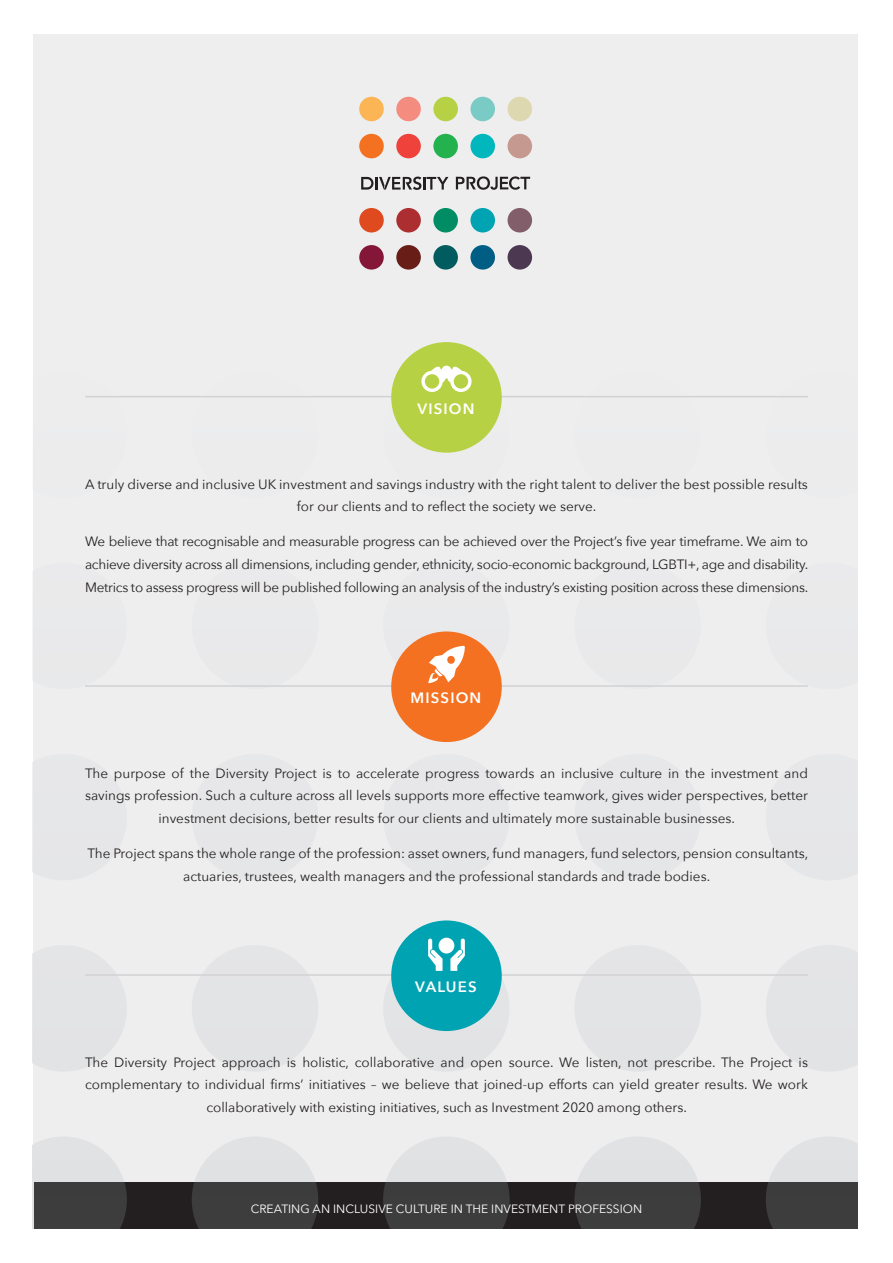
<style>
.page{position:relative;width:893px;height:1263px;background:#fff}
.page>*{position:absolute;margin:0;border:0;box-sizing:border-box;transform-origin:0 0}
.t1{font:600 15px "Avenir Next";letter-spacing:.075em;color:#fff}
.t2{font:13.5px/22.5px "Avenir Next";color:#231f20;text-align:center}
.t3{font:12px "Avenir Next";color:#fff}
</style>
<div class="page">
<div style="left:33px;top:34px;width:825px;height:1195px;background:#eeeeef"></div>
<div style="left:192px;top:562px;width:126px;height:127px;background:#e9eaeb;border-radius:50%"></div>
<div style="left:383px;top:562px;width:127px;height:127px;background:#eaeaeb;border-radius:50%"></div>
<div style="left:574px;top:562px;width:127px;height:127px;background:#e9eaeb;border-radius:50%"></div>
<div style="left:192px;top:754px;width:126px;height:126px;background:#e0e1e3;border-radius:50%"></div>
<div style="left:383px;top:754px;width:127px;height:126px;background:#e0e1e3;border-radius:50%"></div>
<div style="left:574px;top:754px;width:127px;height:126px;background:#e0e1e3;border-radius:50%"></div>
<svg style="left:33px;top:981px;width:93px;height:90px"></svg>
<div style="left:192px;top:945px;width:126px;height:127px;background:#e0e1e3;border-radius:50%"></div>
<div style="left:383px;top:945px;width:127px;height:127px;background:#e0e1e3;border-radius:50%"></div>
<div style="left:574px;top:945px;width:127px;height:127px;background:#e0e1e3;border-radius:50%"></div>
<svg style="left:766px;top:981px;width:92px;height:90px"></svg>
<div style="left:34px;top:1182px;width:824px;height:47px;background:#231f20"></div>
<svg style="left:33px;top:1137px;width:94px;height:92px"></svg>
<svg style="left:192px;top:1137px;width:126px;height:92px"></svg>
<svg style="left:383px;top:1137px;width:127px;height:92px"></svg>
<svg style="left:574px;top:1137px;width:127px;height:92px"></svg>
<svg style="left:766px;top:1137px;width:92px;height:92px"></svg>
<div style="left:359px;top:97px;width:25px;height:24px;background:#fbb555;border-radius:50%"></div>
<div style="left:396px;top:97px;width:25px;height:24px;background:#f48c80;border-radius:50%"></div>
<div style="left:433px;top:97px;width:25px;height:24px;background:#b6d244;border-radius:50%"></div>
<div style="left:470px;top:97px;width:25px;height:24px;background:#7acbc6;border-radius:50%"></div>
<div style="left:508px;top:97px;width:24px;height:24px;background:#ded8b0;border-radius:50%"></div>
<div style="left:359px;top:134px;width:25px;height:24px;background:#f37121;border-radius:50%"></div>
<div style="left:396px;top:134px;width:25px;height:24px;background:#ee423a;border-radius:50%"></div>
<div style="left:433px;top:134px;width:25px;height:24px;background:#23b24d;border-radius:50%"></div>
<div style="left:470px;top:134px;width:25px;height:24px;background:#00b7be;border-radius:50%"></div>
<div style="left:508px;top:134px;width:24px;height:24px;background:#c5998f;border-radius:50%"></div>
<div style="left:359px;top:208px;width:25px;height:24px;background:#e04a1f;border-radius:50%"></div>
<div style="left:396px;top:208px;width:25px;height:24px;background:#ac2e31;border-radius:50%"></div>
<div style="left:433px;top:208px;width:25px;height:24px;background:#008d63;border-radius:50%"></div>
<div style="left:470px;top:208px;width:25px;height:24px;background:#00a3b2;border-radius:50%"></div>
<div style="left:508px;top:208px;width:24px;height:24px;background:#815e69;border-radius:50%"></div>
<div style="left:359px;top:245px;width:25px;height:25px;background:#841738;border-radius:50%"></div>
<div style="left:396px;top:245px;width:25px;height:25px;background:#681d17;border-radius:50%"></div>
<div style="left:433px;top:245px;width:25px;height:25px;background:#005c5f;border-radius:50%"></div>
<div style="left:470px;top:245px;width:25px;height:25px;background:#005d83;border-radius:50%"></div>
<div style="left:508px;top:245px;width:24px;height:25px;background:#4d3852;border-radius:50%"></div>
<svg style="left:456px;top:176px;width:74px;height:14px"></svg>
<svg style="left:361px;top:177px;width:87px;height:13px"></svg>
<hr style="left:85px;top:974px;width:723px;height:2px;background:#d1d2d4">
<div style="left:391px;top:920px;width:111px;height:111px;background:#00a3b2;border-radius:50%"></div>
<div style="left:439px;top:938px;width:15px;height:15px;background:#fff;border-radius:50%"></div>
<svg style="left:428px;top:938px;width:14px;height:33px"></svg>
<svg style="left:450px;top:938px;width:15px;height:33px"></svg>
<hr style="left:85px;top:685px;width:723px;height:2px;background:#d1d2d4">
<div style="left:391px;top:631px;width:111px;height:111px;background:#f37121;border-radius:50%"></div>
<svg style="left:428px;top:646px;width:37px;height:37px"></svg>
<hr style="left:85px;top:396px;width:723px;height:1px;background:#d1d2d4">
<div style="left:391px;top:342px;width:111px;height:111px;background:#b6d244;border-radius:50%"></div>
<svg style="left:421px;top:365px;width:51px;height:27px"></svg>
<p class="t1" style="left:417px;top:396px;width:58px">VISION</p>
<p class="t2" style="left:85px;top:472px;width:724px">A truly diverse and inclusive UK investment and savings industry with the right talent to deliver the best possible results for our clients and to reflect the society we serve.</p>
<p class="t2" style="left:85px;top:530px;width:725px;text-align:justify">We believe that recognisable and measurable progress can be achieved over the Project’s five year timeframe. We aim to achieve diversity across all dimensions, including gender, ethnicity, socio-economic background, LGBTI+, age and disability.<br>Metrics to assess progress will be published following an analysis of the industry’s existing position across these dimensions.</p>
<p class="t1" style="left:411px;top:685px;width:72px">MISSION</p>
<p class="t2" style="left:85px;top:761px;width:724px">The purpose of the Diversity Project is to accelerate progress towards an inclusive culture in the investment and savings profession. Such a culture across all levels supports more effective teamwork, gives wider perspectives, better investment decisions, better results for our clients and ultimately more sustainable businesses.</p>
<p class="t2" style="left:88px;top:841px;width:722px">The Project spans the whole range of the profession: asset owners, fund managers, fund selectors, pension consultants, actuaries, trustees, wealth managers and the professional standards and trade bodies.</p>
<p class="t1" style="left:415px;top:974px;width:63px">VALUES</p>
<p class="t2" style="left:85px;top:1050px;width:724px">The Diversity Project approach is holistic, collaborative and open source. We listen, not prescribe. The Project is complementary to individual firms’ initiatives – we believe that joined-up efforts can yield greater results. We work collaboratively with existing initiatives, such as Investment 2020 among others.</p>
<p class="t3" style="left:251px;top:1199px;width:393px">CREATING AN INCLUSIVE CULTURE IN THE INVESTMENT PROFESSION</p>
</div>
